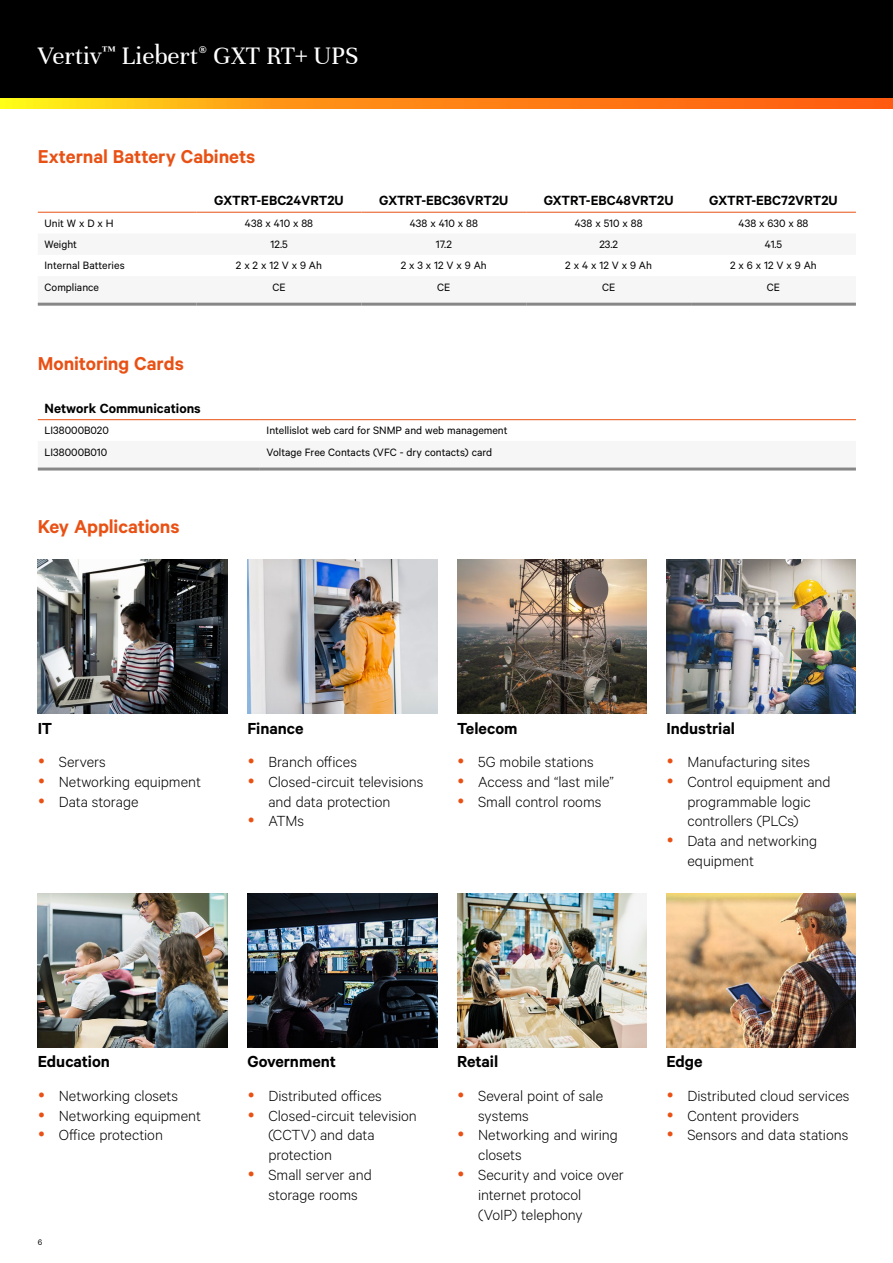
<style>
.page{position:relative;width:893px;height:1263px;background:#fff}
.page>*{position:absolute;margin:0;border:0;box-sizing:border-box;transform-origin:0 0}
.t1{font:27px "Unna";color:#fff}
.t2{font:600 21px "Calibre";letter-spacing:-.005em;color:#e95114}
.t3{font:600 18px "Calibre";color:#000}
.t4{font:300 16.5px/19.8px "Calibre";color:#000}
.t5{font:600 15px "Calibre";color:#000}
.t6{font:12px "Calibre";color:#000}
.t7{font:9px "Calibre";color:#000}
</style>
<div class="page">
<div style="left:0;top:0;width:893px;height:108px;background:#000"></div>
<svg style="left:0;top:98px;width:893px;height:11px;background:#ff9014"></svg>
<svg style="left:38px;top:302px;width:818px;height:1px"></svg>
<hr style="left:38px;top:212px;width:159px;height:1px;background:#e95114">
<hr style="left:197px;top:212px;width:164px;height:1px;background:#e95114">
<hr style="left:361px;top:212px;width:165px;height:1px;background:#e95114">
<hr style="left:526px;top:212px;width:165px;height:1px;background:#e95114">
<hr style="left:691px;top:212px;width:165px;height:1px;background:#e95114">
<hr style="left:38px;top:303px;width:159px;height:3px;background:#878787">
<hr style="left:197px;top:303px;width:164px;height:3px;background:#878787">
<hr style="left:361px;top:303px;width:165px;height:3px;background:#878787">
<hr style="left:526px;top:303px;width:165px;height:3px;background:#878787">
<hr style="left:691px;top:303px;width:165px;height:3px;background:#878787">
<hr style="left:38px;top:419px;width:222px;height:1px;background:#e95114">
<hr style="left:260px;top:419px;width:596px;height:1px;background:#e95114">
<hr style="left:38px;top:467px;width:222px;height:3px;background:#878787">
<hr style="left:260px;top:467px;width:596px;height:3px;background:#878787">
<img style="left:38px;top:560px;width:189px;height:154px">
<img style="left:38px;top:893px;width:189px;height:155px">
<img style="left:247px;top:560px;width:190px;height:154px">
<img style="left:247px;top:893px;width:190px;height:155px">
<img style="left:457px;top:560px;width:190px;height:154px">
<img style="left:457px;top:893px;width:190px;height:155px">
<img style="left:666px;top:560px;width:190px;height:154px">
<img style="left:666px;top:893px;width:190px;height:155px">
<h1 class="t1" style="left:38px;top:40px;width:322px">Vertiv<sup>™</sup> Liebert<sup>®</sup> GXT RT+ UPS</h1>
<p class="t2" style="left:38px;top:144px;width:219px">External Battery Cabinets</p>
<p class="t5" style="left:214px;top:192px;width:131px">GXTRT-EBC24VRT2U</p>
<p class="t5" style="left:379px;top:192px;width:131px">GXTRT-EBC36VRT2U</p>
<p class="t5" style="left:544px;top:192px;width:131px">GXTRT-EBC48VRT2U</p>
<p class="t5" style="left:709px;top:192px;width:130px">GXTRT-EBC72VRT2U</p>
<p class="t6" style="left:45px;top:216px;width:71px">Unit W x D x H</p>
<p class="t6" style="left:245px;top:216px;width:70px">438 x 410 x 88</p>
<p class="t6" style="left:410px;top:216px;width:70px">438 x 410 x 88</p>
<p class="t6" style="left:575px;top:216px;width:69px">438 x 510 x 88</p>
<p class="t6" style="left:738px;top:216px;width:71px">438 x 630 x 88</p>
<p class="t6" style="left:45px;top:237px;width:34px">Weight</p>
<p class="t6" style="left:270px;top:237px;width:19px">12.5</p>
<p class="t6" style="left:436px;top:237px;width:18px">17.2</p>
<p class="t6" style="left:599px;top:237px;width:20px">23.2</p>
<p class="t6" style="left:765px;top:237px;width:19px">41.5</p>
<p class="t6" style="left:45px;top:259px;width:82px">Internal Batteries</p>
<p class="t6" style="left:236px;top:259px;width:88px">2 x 2 x 12 V x 9 Ah</p>
<p class="t6" style="left:401px;top:259px;width:88px">2 x 3 x 12 V x 9 Ah</p>
<p class="t6" style="left:565px;top:259px;width:88px">2 x 4 x 12 V x 9 Ah</p>
<p class="t6" style="left:730px;top:259px;width:88px">2 x 6 x 12 V x 9 Ah</p>
<p class="t6" style="left:45px;top:280px;width:56px">Compliance</p>
<p class="t6" style="left:272px;top:280px;width:15px">CE</p>
<p class="t6" style="left:437px;top:280px;width:15px">CE</p>
<p class="t6" style="left:602px;top:280px;width:15px">CE</p>
<p class="t6" style="left:767px;top:280px;width:15px">CE</p>
<p class="t2" style="left:38px;top:351px;width:148px">Monitoring Cards</p>
<p class="t5" style="left:45px;top:399px;width:158px">Network Communications</p>
<p class="t6" style="left:45px;top:423px;width:66px">LI38000B020</p>
<p class="t6" style="left:267px;top:423px;width:242px">Intellislot web card for SNMP and web management</p>
<p class="t6" style="left:45px;top:445px;width:64px">LI38000B010</p>
<p class="t6" style="left:267px;top:445px;width:227px">Voltage Free Contacts (VFC - dry contacts) card</p>
<p class="t2" style="left:38px;top:514px;width:143px">Key Applications</p>
<p class="t3" style="left:38px;top:717px;width:16px">IT</p>
<p class="t4" style="left:59px;top:751px;width:144px">Servers<br>Networking equipment<br>Data storage</p>
<p class="t3" style="left:247px;top:717px;width:58px">Finance</p>
<p class="t4" style="left:268px;top:751px;width:157px">Branch offices<br>Closed-circuit televisions and data protection<br>ATMs</p>
<p class="t3" style="left:457px;top:717px;width:62px">Telecom</p>
<p class="t4" style="left:478px;top:751px;width:137px">5G mobile stations<br>Access and “last mile”<br>Small control rooms</p>
<p class="t3" style="left:666px;top:717px;width:70px">Industrial</p>
<p class="t4" style="left:687px;top:751px;width:145px">Manufacturing sites<br>Control equipment and programmable logic controllers (PLCs)<br>Data and networking equipment</p>
<p class="t3" style="left:38px;top:1051px;width:74px">Education</p>
<p class="t4" style="left:59px;top:1085px;width:144px">Networking closets<br>Networking equipment<br>Office protection</p>
<p class="t7" style="left:38px;top:1236px;width:6px">6</p>
<p class="t3" style="left:247px;top:1051px;width:90px">Government</p>
<p class="t4" style="left:268px;top:1085px;width:150px">Distributed offices<br>Closed-circuit television (CCTV) and data protection<br>Small server and storage rooms</p>
<p class="t3" style="left:457px;top:1051px;width:43px">Retail</p>
<p class="t4" style="left:478px;top:1085px;width:147px">Several point of sale systems<br>Networking and wiring closets<br>Security and voice over internet protocol (VoIP) telephony</p>
<p class="t3" style="left:666px;top:1051px;width:38px">Edge</p>
<p class="t4" style="left:687px;top:1085px;width:164px">Distributed cloud services<br>Content providers<br>Sensors and data stations</p>
</div>
